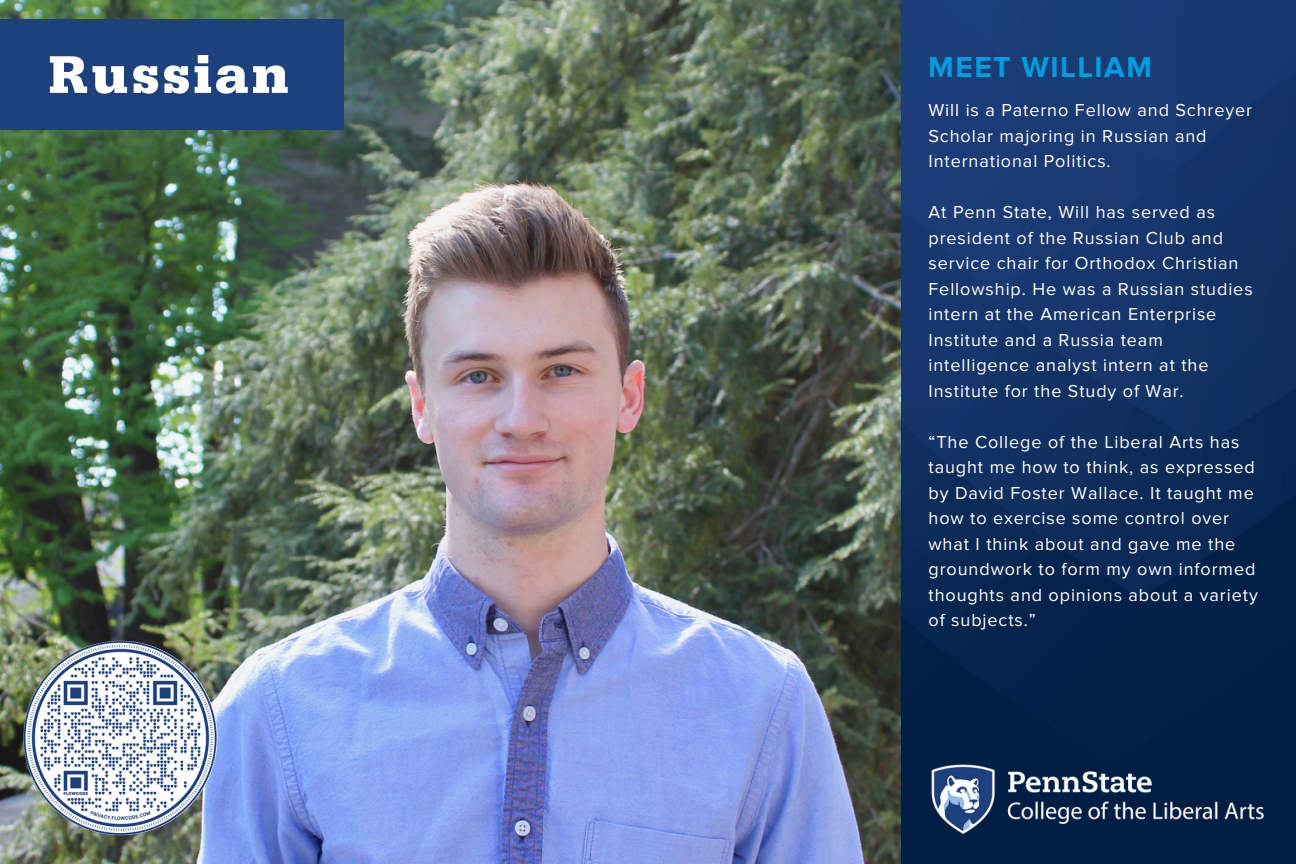
<style>
.page{position:relative;width:1296px;height:864px;background:#fff}
.page>*{position:absolute;margin:0;border:0;box-sizing:border-box;transform-origin:0 0}
.t1{font:900 56px "Serifa Std";letter-spacing:.05em;color:#fff}
.t2{font:700 30px "Proxima Nova";letter-spacing:.05em;color:#009cde}
.t3{font:18px/25.4px "Proxima Nova";letter-spacing:.05em;color:#fff}
</style>
<div class="page">
<img style="left:0;top:0;width:902px;height:864px">
<img style="left:902px;top:0;width:394px;height:864px">
<div style="left:0;top:19px;width:344px;height:111px;background:#1e407c"></div>
<img style="left:23px;top:641px;width:195px;height:194px;border-radius:50%">
<img style="left:902px;top:735px;width:391px;height:129px">
<h1 class="t1" style="left:48px;top:56px;width:242px">Russian</h1>
<h2 class="t2" style="left:928px;top:49px;width:225px">MEET WILLIAM</h2>
<p class="t3" style="left:929px;top:98px;width:325px">Will is a Paterno Fellow and Schreyer<br>Scholar majoring in Russian and<br>International Politics.</p>
<p class="t3" style="left:929px;top:200px;width:326px">At Penn State, Will has served as president of the Russian Club and service chair for Orthodox Christian Fellowship. He was a Russian studies intern at the American Enterprise Institute and a Russia team intelligence analyst intern at the Institute for the Study of War.</p>
<p class="t3" style="left:929px;top:430px;width:331px">“The College of the Liberal Arts has taught me how to think, as expressed by David Foster Wallace. It taught me how to exercise some control over what I think about and gave me the groundwork to form my own informed thoughts and opinions about a variety of subjects.”</p>
</div>
